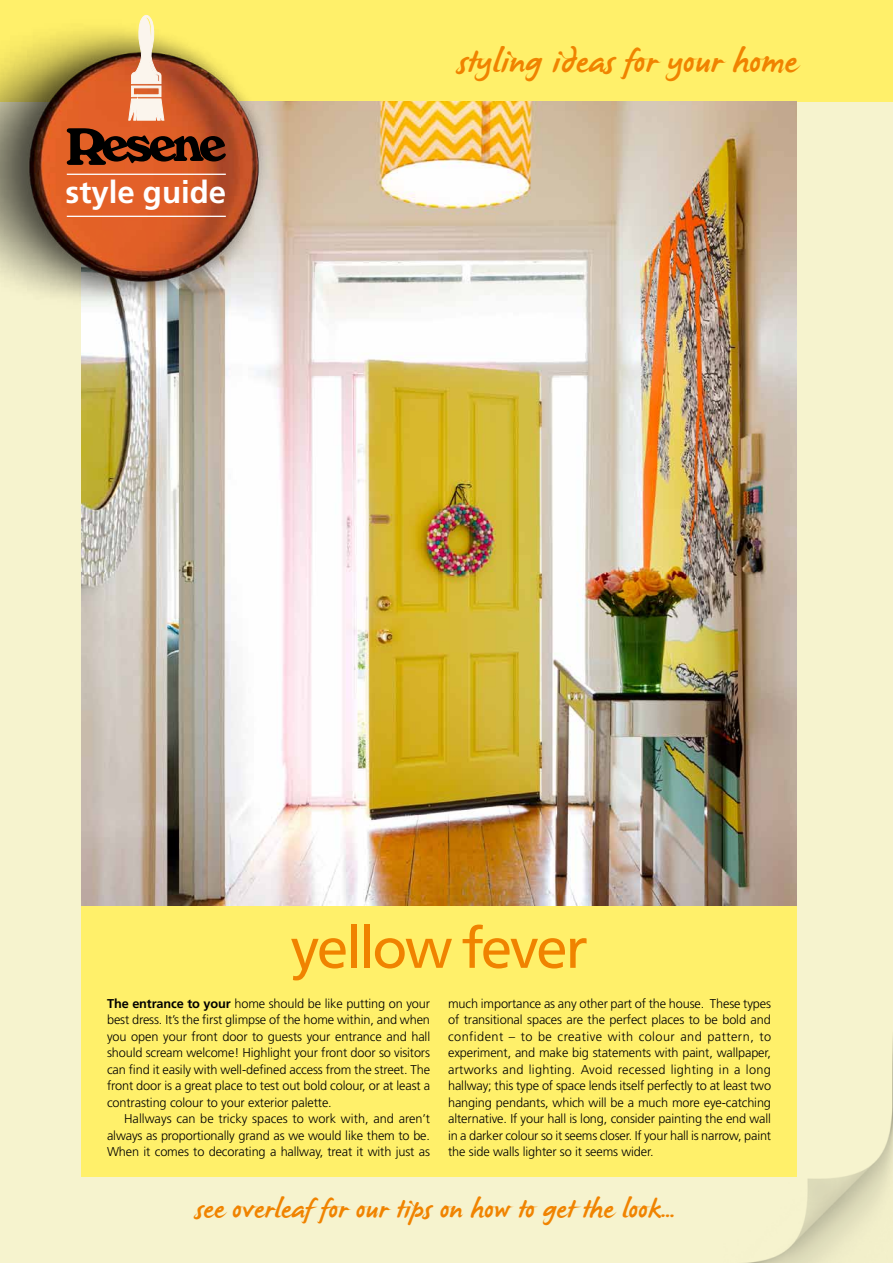
<style>
.page{position:relative;width:893px;height:1263px;background:#fff}
.page>*{position:absolute;margin:0;border:0;box-sizing:border-box;transform-origin:0 0}
.t1{font:56.85px "Frutiger Neue LT Pro";letter-spacing:-.04em;color:#f08300}
.t2{font:33px "James Paul";color:#f08300}
.t3{font:700 31.2px "Frutiger";color:#fff}
.t4{font:27px "James Paul";color:#f08300}
.t5{font:300 12.75px/16.5px "Frutiger";letter-spacing:-.01em;color:#000;text-align:justify}
.s1{font-weight:700}
</style>
<div class="page">
<div style="left:0;top:100px;width:893px;height:1163px;background:#f6f3ce"></div>
<img style="left:746px;top:1038px;width:147px;height:225px">
<div style="left:0;top:0;width:893px;height:102px;background:#fff06a"></div>
<div style="left:82px;top:899px;width:715px;height:278px;background:#fff06a"></div>
<img style="left:82px;top:102px;width:715px;height:804px">
<div style="left:0;top:10px;width:270px;height:306px;background:#000;opacity:.5"></div>
<img style="left:0;top:10px;width:276px;height:298px">
<svg style="left:129px;top:14px;width:35px;height:106px;background:#e6c99f"></svg>
<svg style="left:67px;top:128px;width:159px;height:37px;background:#6e2e14"></svg>
<hr style="left:67px;top:174px;width:159px;height:1px;background:#fff">
<hr style="left:67px;top:216px;width:159px;height:1px;background:#fff">
<h3 class="t3" style="left:66px;top:174px;width:162px">style guide</h3>
<h2 class="t2" style="left:457px;top:45px;width:341px">styling ideas for your home</h2>
<h1 class="t1" style="left:291px;top:913px;width:298px">yellow fever</h1>
<p class="t5" style="left:448px;top:995px;width:325px">much importance as any other part of the house. These types of transitional spaces are the perfect places to be bold and confident – to be creative with colour and pattern, to experiment, and make big statements with paint, wallpaper, artworks and lighting. Avoid recessed lighting in a long hallway; this type of space lends itself perfectly to at least two hanging pendants, which will be a much more eye-catching alternative. If your hall is long, consider painting the end wall in a darker colour so it seems closer. If your hall is narrow, paint the side walls lighter so it seems wider.</p>
<h3 class="t4" style="left:195px;top:1196px;width:481px">see overleaf for our tips on how to get the look…</h3>
<p class="t5" style="left:107px;top:995px;width:325px"><span class="s1">The entrance to your</span> home should be like putting on your best dress. It’s the first glimpse of the home within, and when you open your front door to guests your entrance and hall should scream welcome! Highlight your front door so visitors can find it easily with well-defined access from the street. The front door is a great place to test out bold colour, or at least a contrasting colour to your exterior palette.</p>
<p class="t5" style="left:107px;top:1111px;width:325px;text-indent:17px">Hallways can be tricky spaces to work with, and aren’t always as proportionally grand as we would like them to be.<br>When it comes to decorating a hallway, treat it with just as</p>
</div>
